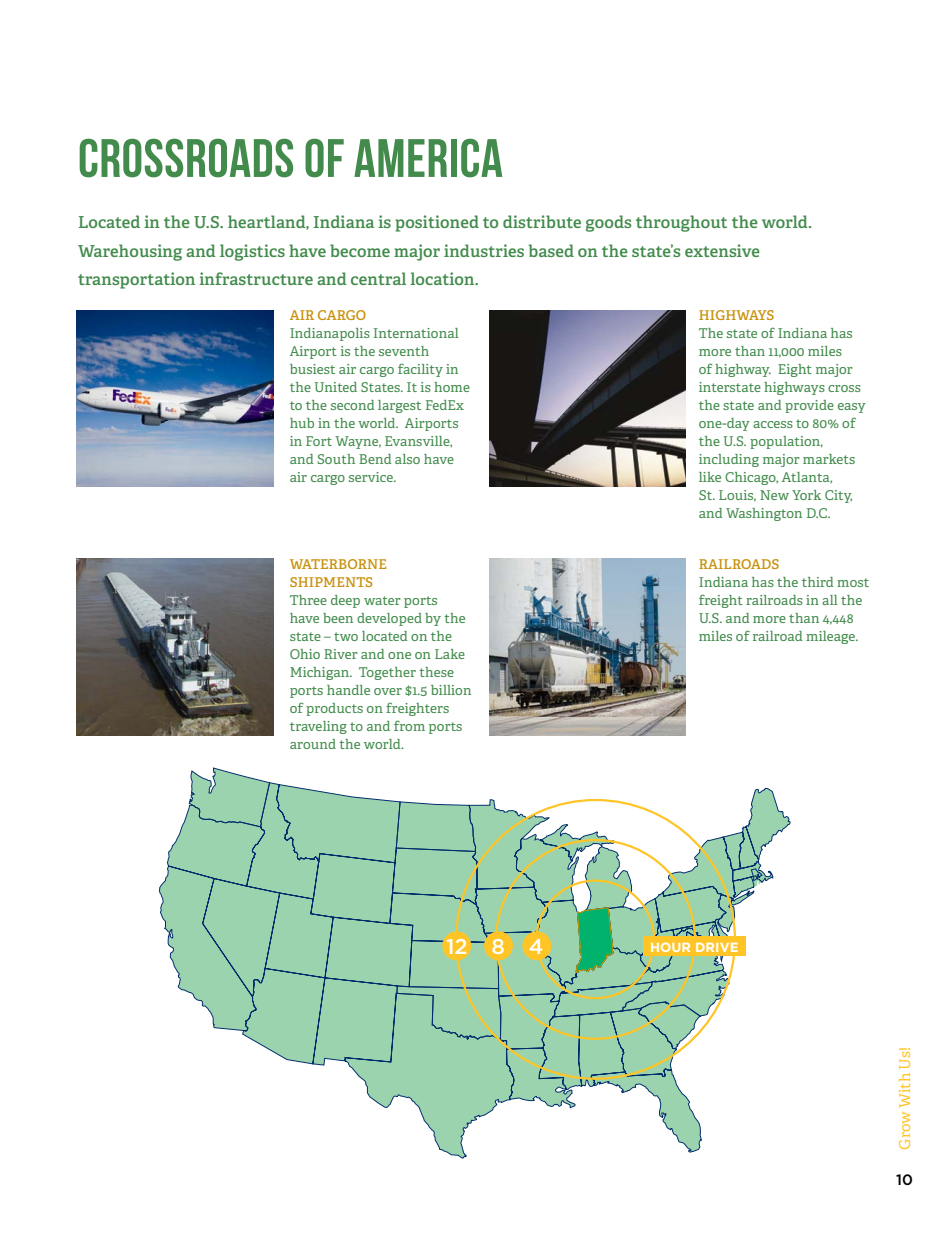
<style>
.page{position:relative;width:945px;height:1242px;background:#fff}
.page>*{position:absolute;margin:0;border:0;box-sizing:border-box;transform-origin:0 0}
.t1{font:54px "Bebas Neue";letter-spacing:.01em;color:#428b4c}
.t2{font:500 21.3px "Gotham";color:#fff}
.t3{font:600 16.5px/28.5px "Adelle Basic";letter-spacing:.01em;color:#428b4c}
.t4{font:15px "Adelle Basic";color:#ffc425}
.t5{font:500 15px "Gotham";color:#000}
.t6{font:13.5px/18px "Adelle Basic";letter-spacing:.01em;color:#428b4c}
.t7{font:600 13.5px/18px "Adelle Basic";letter-spacing:.01em;color:#c9920e}
.t8{font:700 13.35px "Gotham";color:#fff}
</style>
<div class="page">
<img style="left:76px;top:310px;width:197px;height:177px">
<img style="left:76px;top:559px;width:197px;height:176px">
<img style="left:489px;top:310px;width:197px;height:177px">
<img style="left:489px;top:559px;width:197px;height:176px">
<svg style="left:159px;top:802px;width:543px;height:357px"></svg>
<svg style="left:189px;top:767px;width:602px;height:273px"></svg>
<svg style="left:454px;top:798px;width:283px;height:283px"></svg>
<svg style="left:576px;top:907px;width:38px;height:66px;background:#34b573"></svg>
<div style="left:522px;top:931px;width:29px;height:29px;background:#ffc425;border-radius:50%"></div>
<div style="left:484px;top:931px;width:29px;height:29px;background:#ffc425;border-radius:50%"></div>
<div style="left:442px;top:931px;width:29px;height:29px;background:#ffc425;border-radius:50%"></div>
<div style="left:643px;top:936px;width:103px;height:20px;background:#ffc425"></div>
<h1 class="t1" style="left:78px;top:129px;width:426px">CROSSROADS OF AMERICA</h1>
<p class="t3" style="left:78px;top:208px;width:736px">Located in the U.S. heartland, Indiana is positioned to distribute goods throughout the world.<br>Warehousing and logistics have become major industries based on the state’s extensive transportation infrastructure and central location.</p>
<p class="t7" style="left:290px;top:307px;width:78px">AIR CARGO</p>
<p class="t6" style="left:290px;top:325px;width:182px">Indianapolis International<br>Airport is the seventh busiest air cargo facility in the United States. It is home to the second largest FedEx hub in the world. Airports in Fort Wayne, Evansville, and South Bend also have air cargo service.</p>
<p class="t7" style="left:699px;top:307px;width:77px">HIGHWAYS</p>
<p class="t6" style="left:699px;top:325px;width:169px">The state of Indiana has more than 11,000 miles<br>of highway. Eight major interstate highways cross the state and provide easy one-day access to 80% of the U.S. population, including major markets like Chicago, Atlanta,<br>St. Louis, New York City, and Washington D.C.</p>
<p class="t7" style="left:699px;top:555px;width:82px">RAILROADS</p>
<p class="t6" style="left:699px;top:573px;width:172px">Indiana has the third most freight railroads in all the<br>U.S. and more than 4,448 miles of railroad mileage.</p>
<p class="t7" style="left:290px;top:555px;width:99px">WATERBORNE<br>SHIPMENTS</p>
<p class="t6" style="left:290px;top:591px;width:183px">Three deep water ports<br>have been developed by the state – two located on the<br>Ohio River and one on Lake<br>Michigan. Together these ports handle over $1.5 billion of products on freighters traveling to and from ports around the world.</p>
<h2 class="t2" style="left:446px;top:934px;width:99px">1284</h2>
<p class="t8" style="left:650px;top:939px;width:90px">HOUR DRIVE</p>
<p class="t4" style="left:896px;top:1150px;width:104px;rotate:-90deg">Grow With Us!</p>
<p class="t5" style="left:896px;top:1171px;width:18px">10</p>
</div>
